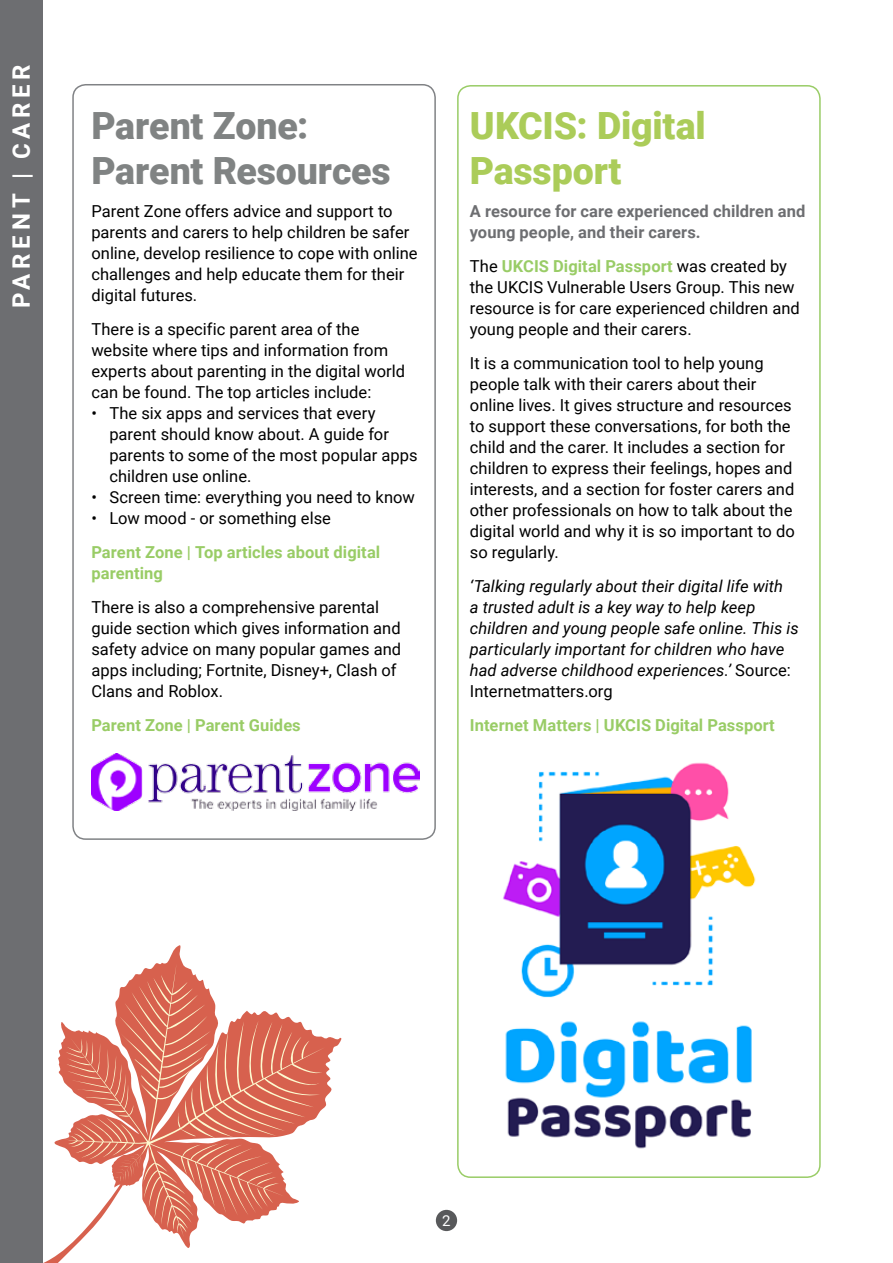
<style>
.page{position:relative;width:893px;height:1263px;background:#fff}
.page>*{position:absolute;margin:0;border:0;box-sizing:border-box;transform-origin:0 0}
.t1{font:900 37.5px/45px "Roboto";letter-spacing:-.005em;color:#808383}
.t2{font:900 37.5px/45px "Roboto";letter-spacing:-.005em;color:#abcc59}
.t3{font:700 24px "Roboto";letter-spacing:.2em;color:#fff}
.t4{font:16.5px/21px "Roboto";color:#000}
.t5{font:italic 16.5px/21px "Roboto";letter-spacing:.005em;color:#000}
.t6{font:700 16.5px/21px "Roboto";letter-spacing:.005em;color:#9c6}
.t7{font:700 16.5px/21px "Roboto";letter-spacing:.005em;color:#6d6e71}
.t8{font:15px "Roboto";color:#fff}
.s1{font-weight:700;color:#9c6}
.s2{font-style:normal}
</style>
<div class="page">
<svg style="left:43px;top:1250px;width:28px;height:13px"></svg>
<svg style="left:54px;top:945px;width:288px;height:305px"></svg>
<svg style="left:64px;top:963px;width:261px;height:274px"></svg>
<div style="left:0;top:0;width:43px;height:1263px;background:#6d6e71"></div>
<div style="left:436px;top:1210px;width:21px;height:21px;background:#58595b;border-radius:50%"></div>
<div style="left:72px;top:84px;width:364px;height:756px;border:2px solid #808285;border-radius:13px"></div>
<img style="left:91px;top:754px;width:329px;height:57px">
<div style="left:457px;top:85px;width:364px;height:1093px;border:2px solid #9c6;border-radius:13px"></div>
<img style="left:503px;top:762px;width:253px;height:387px">
<h2 class="t3" style="left:4px;top:308px;width:246px;rotate:-90deg">PARENT | CARER</h2>
<h1 class="t1" style="left:91px;top:101px;width:301px">Parent Zone:<br>Parent Resources</h1>
<p class="t4" style="left:91px;top:200px;width:328px">Parent Zone offers advice and support to parents and carers to help children be safer online, develop resilience to cope with online challenges and help educate them for their digital futures.</p>
<p class="t4" style="left:91px;top:318px;width:315px">There is a specific parent area of the website where tips and information from experts about parenting in the digital world can be found. The top articles include:</p>
<p class="t4" style="left:109px;top:402px;width:310px;text-indent:-18px">• The six apps and services that every parent should know about. A guide for parents to some of the most popular apps children use online.</p>
<p class="t4" style="left:91px;top:486px;width:325px">• Screen time: everything you need to know</p>
<p class="t4" style="left:91px;top:507px;width:241px">• Low mood - or something else</p>
<p class="t6" style="left:91px;top:541px;width:290px">Parent Zone | Top articles about digital parenting</p>
<p class="t4" style="left:91px;top:596px;width:311px">There is also a comprehensive parental guide section which gives information and safety advice on many popular games and apps including; Fortnite, Disney+, Clash of Clans and Roblox.</p>
<p class="t6" style="left:91px;top:714px;width:211px">Parent Zone | Parent Guides</p>
<h1 class="t2" style="left:470px;top:101px;width:237px">UKCIS: Digital<br>Passport</h1>
<p class="t7" style="left:470px;top:200px;width:337px">A resource for care experienced children and young people, and their carers.</p>
<p class="t4" style="left:470px;top:255px;width:331px">The <span class="s1">UKCIS Digital Passport</span> was created by the UKCIS Vulnerable Users Group. This new resource is for care experienced children and young people and their carers.</p>
<p class="t4" style="left:470px;top:352px;width:326px">It is a communication tool to help young people talk with their carers about their online lives. It gives structure and resources to support these conversations, for both the child and the carer. It includes a section for children to express their feelings, hopes and interests, and a section for foster carers and other professionals on how to talk about the digital world and why it is so important to do so regularly.</p>
<p class="t5" style="left:470px;top:575px;width:330px">‘Talking regularly about their digital life with<br>a trusted adult is a key way to help keep children and young people safe online. This is particularly important for children who have had adverse childhood experiences.’ <span class="s2">Source:<br>Internetmatters.org</span></p>
<p class="t6" style="left:470px;top:714px;width:306px">Internet Matters | UKCIS Digital Passport</p>
<p class="t8" style="left:442px;top:1210px;width:10px">2</p>
</div>
